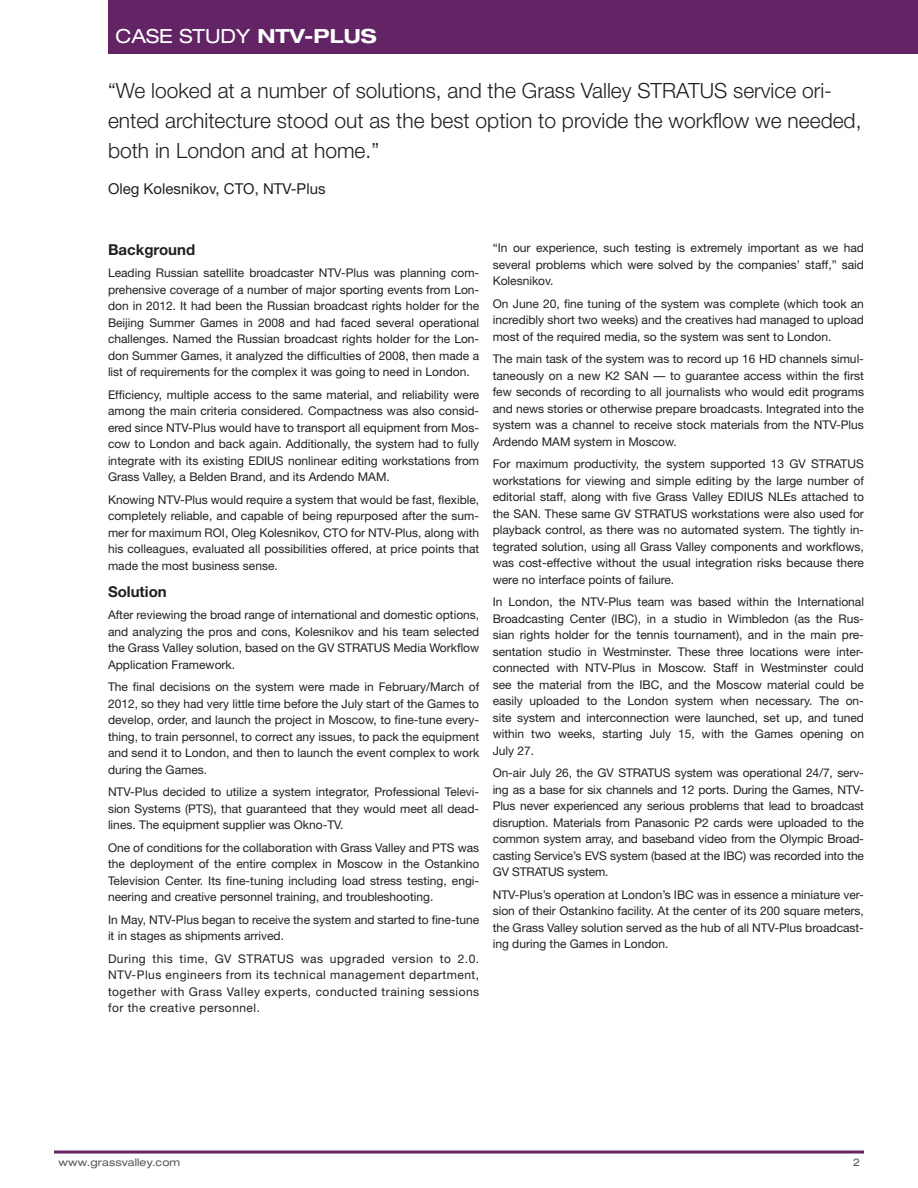
<style>
.page{position:relative;width:918px;height:1188px;background:#fff}
.page>*{position:absolute;margin:0;border:0;box-sizing:border-box;transform-origin:0 0}
._2014_CS_Quote{font:300 21px/30px "Helvetica Neue";color:#231f20}
.t1{font:expanded 19.5px "Helvetica Neue";color:#fff}
._2014_CS_Quote_by{font:15px "Helvetica Neue";color:#231f20}
._2014_Collaterals_Ti{font:700 15px "Helvetica Neue";color:#231f20}
._2014_Collaterals_Te{font:12px/16.5px "Helvetica Neue";color:#231f20;text-align:justify}
.t2{font:expanded 10.5px "Helvetica Neue";letter-spacing:.01em;color:#57585a}
.s1{font-weight:700}
</style>
<div class="page">
<div style="left:108px;top:0;width:810px;height:54px;background:#622465"></div>
<hr style="left:54px;top:1151px;width:810px;height:3px;background:#622465">
<h2 class="t1" style="left:116px;top:24px;width:263px">CASE STUDY <span class="s1">NTV-PLUS</span></h2>
<p class="_2014_CS_Quote" style="left:108px;top:75px;width:755px">“We looked at a number of solutions, and the Grass Valley STRATUS service ori&shy;ented architecture stood out as the best option to provide the workflow we needed, both in London and at home.”</p>
<p class="_2014_CS_Quote_by" style="left:108px;top:179px;width:219px">Oleg Kolesnikov, CTO, NTV-Plus</p>
<p class="_2014_Collaterals_Ti" style="left:108px;top:240px;width:89px">Background</p>
<p class="_2014_Collaterals_Te" style="left:108px;top:265px;width:373px">Leading Russian satellite broadcaster NTV-Plus was planning com&shy;prehensive coverage of a number of major sporting events from Lon&shy;don in 2012. It had been the Russian broadcast rights holder for the Beijing Summer Games in 2008 and had faced several operational challenges. Named the Russian broadcast rights holder for the Lon&shy;don Summer Games, it analyzed the difficulties of 2008, then made a list of requirements for the complex it was going to need in London.</p>
<p class="_2014_Collaterals_Te" style="left:108px;top:386px;width:373px">Efficiency, multiple access to the same material, and reliability were among the main criteria considered. Compactness was also consid&shy;ered since NTV-Plus would have to transport all equipment from Mos&shy;cow to London and back again. Additionally, the system had to fully integrate with its existing EDIUS nonlinear editing workstations from Grass Valley, a Belden Brand, and its Ardendo MAM.</p>
<p class="_2014_Collaterals_Te" style="left:108px;top:491px;width:373px">Knowing NTV-Plus would require a system that would be fast, flexible, completely reliable, and capable of being repurposed after the sum&shy;mer for maximum ROI, Oleg Kolesnikov, CTO for NTV-Plus, along with his colleagues, evaluated all possibilities offered, at price points that made the most business sense.</p>
<p class="_2014_Collaterals_Ti" style="left:108px;top:582px;width:60px">Solution</p>
<p class="_2014_Collaterals_Te" style="left:108px;top:607px;width:373px">After reviewing the broad range of international and domestic options, and analyzing the pros and cons, Kolesnikov and his team selected the Grass Valley solution, based on the GV STRATUS Media Workflow Application Framework.</p>
<p class="_2014_Collaterals_Te" style="left:108px;top:679px;width:373px">The final decisions on the system were made in February/March of 2012, so they had very little time before the July start of the Games to develop, order, and launch the project in Moscow, to fine-tune every&shy;thing, to train personnel, to correct any issues, to pack the equipment and send it to London, and then to launch the event complex to work during the Games.</p>
<p class="_2014_Collaterals_Te" style="left:108px;top:784px;width:373px">NTV-Plus decided to utilize a system integrator, Professional Televi&shy;sion Systems (PTS), that guaranteed that they would meet all dead&shy;lines. The equipment supplier was Okno-TV.</p>
<p class="_2014_Collaterals_Te" style="left:108px;top:839px;width:373px">One of conditions for the collaboration with Grass Valley and PTS was the deployment of the entire complex in Moscow in the Ostankino Television Center. Its fine-tuning including load stress testing, engi&shy;neering and creative personnel training, and troubleshooting.</p>
<p class="_2014_Collaterals_Te" style="left:108px;top:911px;width:373px">In May, NTV-Plus began to receive the system and started to fine-tune it in stages as shipments arrived.</p>
<p class="_2014_Collaterals_Te" style="left:108px;top:950px;width:373px">During this time, GV STRATUS was upgraded version to 2.0.<br>NTV-Plus engineers from its technical management department, together with Grass Valley experts, conducted training sessions for the creative personnel.</p>
<p class="_2014_Collaterals_Te" style="left:493px;top:240px;width:373px">“In our experience, such testing is extremely important as we had several problems which were solved by the companies’ staff,” said Kolesnikov.</p>
<p class="_2014_Collaterals_Te" style="left:493px;top:295px;width:373px">On June 20, fine tuning of the system was complete (which took an incredibly short two weeks) and the creatives had managed to upload most of the required media, so the system was sent to London.</p>
<p class="_2014_Collaterals_Te" style="left:493px;top:351px;width:373px">The main task of the system was to record up 16 HD channels simul&shy;taneously on a new K2 SAN — to guarantee access within the first few seconds of recording to all journalists who would edit programs and news stories or otherwise prepare broadcasts. Integrated into the system was a channel to receive stock materials from the NTV-Plus Ardendo MAM system in Moscow.</p>
<p class="_2014_Collaterals_Te" style="left:493px;top:456px;width:373px">For maximum productivity, the system supported 13 GV STRATUS workstations for viewing and simple editing by the large number of editorial staff, along with five Grass Valley EDIUS NLEs attached to the SAN. These same GV STRATUS workstations were also used for playback control, as there was no automated system. The tightly in&shy;tegrated solution, using all Grass Valley components and workflows, was cost-effective without the usual integration risks because there were no interface points of failure.</p>
<p class="_2014_Collaterals_Te" style="left:493px;top:594px;width:373px">In London, the NTV-Plus team was based within the International Broadcasting Center (IBC), in a studio in Wimbledon (as the Rus&shy;sian rights holder for the tennis tournament), and in the main pre&shy;sentation studio in Westminster. These three locations were inter&shy;connected with NTV-Plus in Moscow. Staff in Westminster could see the material from the IBC, and the Moscow material could be easily uploaded to the London system when necessary. The on&shy;site system and interconnection were launched, set up, and tuned within two weeks, starting July 15, with the Games opening on July 27.</p>
<p class="_2014_Collaterals_Te" style="left:493px;top:765px;width:373px">On-air July 26, the GV STRATUS system was operational 24/7, serv&shy;ing as a base for six channels and 12 ports. During the Games, NTV-Plus never experienced any serious problems that lead to broadcast disruption. Materials from Panasonic P2 cards were uploaded to the common system array, and baseband video from the Olympic Broad&shy;casting Service’s EVS system (based at the IBC) was recorded into the GV STRATUS system.</p>
<p class="_2014_Collaterals_Te" style="left:493px;top:886px;width:373px">NTV-Plus’s operation at London’s IBC was in essence a miniature ver&shy;sion of their Ostankino facility. At the center of its 200 square meters, the Grass Valley solution served as the hub of all NTV-Plus broadcast&shy;ing during the Games in London.</p>
<p class="t2" style="left:58px;top:1156px;width:123px">www.grassvalley.com</p>
<p class="t2" style="left:853px;top:1156px;width:9px">2</p>
</div>
